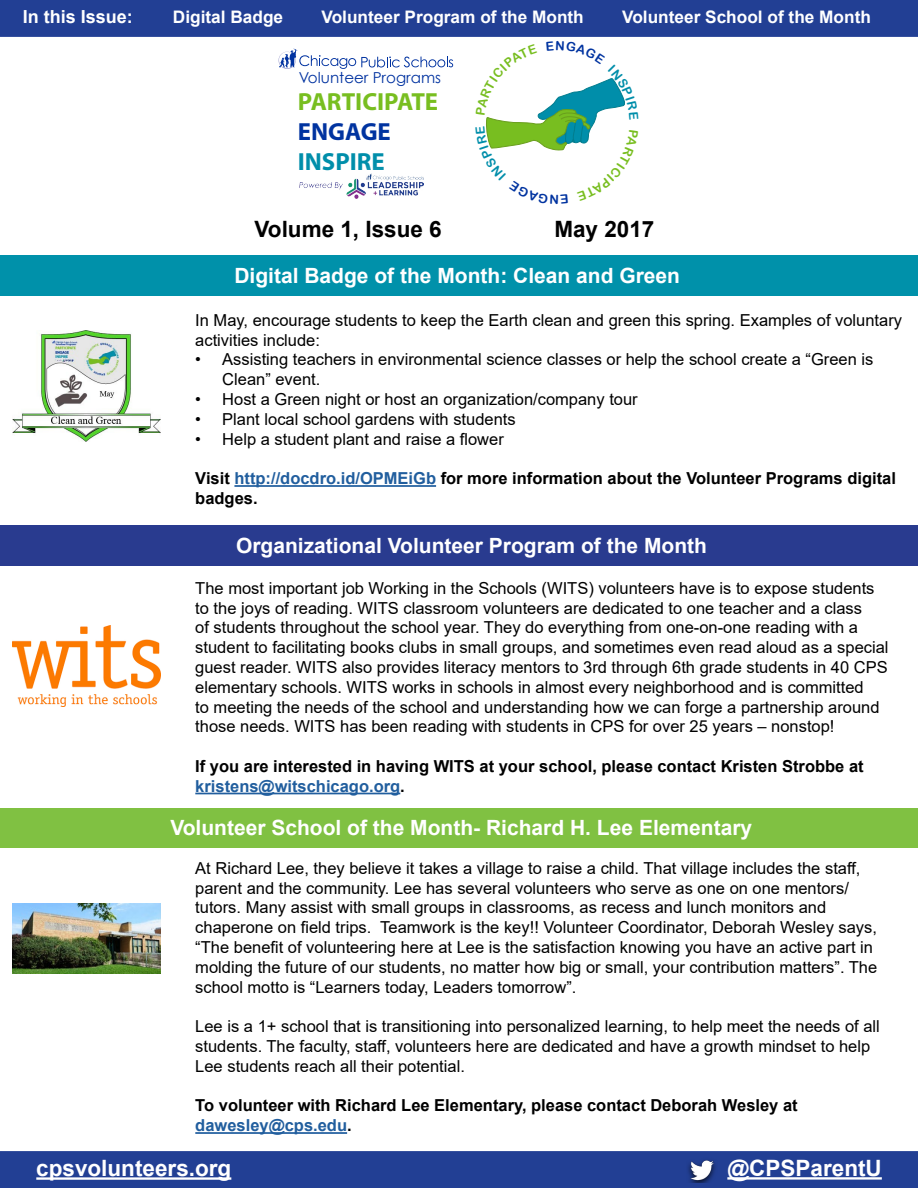
<style>
.page{position:relative;width:918px;height:1188px;background:#fff}
.page>*{position:absolute;margin:0;border:0;box-sizing:border-box;transform-origin:0 0}
.t1{font:700 24.75px "Myriad Pro";color:#78be20}
.t2{font:700 24.75px "Myriad Pro";color:#008eaa}
.t3{font:700 24.75px "Myriad Pro";color:#0033a0}
.t4{font:700 22.5px "Arial";color:#fff}
.t5{font:700 22.5px "Arial";color:#000}
.t6{font:700 21px "Arial";color:#fff}
.t7{font:700 18px "Arial";color:#fff}
.t8{font:700 17.25px "Arial";color:#fff}
.t9{font:16.5px/19.8px "Arial";color:#000}
.t10{font:700 16.5px/19.8px "Arial";color:#000}
.t11{font:15.15px "Century Gothic";color:#0032a0}
.s1{color:#215e9e}
</style>
<div class="page">
<img style="left:299px;top:174px;width:125px;height:25px">
<svg style="left:278px;top:49px;width:175px;height:20px"></svg>
<div style="left:1px;top:1px;width:916px;height:35px;background:#223f94"></div>
<div style="left:0;top:0;width:918px;height:37px;border:2px solid #223f94"></div>
<div style="left:1px;top:1152px;width:916px;height:35px;background:#223f94"></div>
<div style="left:0;top:1151px;width:918px;height:37px;border:2px solid #223f94"></div>
<div style="left:0;top:255px;width:918px;height:41px;background:#0091aa"></div>
<div style="left:0;top:526px;width:918px;height:40px;background:#293b8f"></div>
<div style="left:0;top:808px;width:918px;height:40px;background:#80c142"></div>
<hr style="left:36px;top:1177px;width:195px;height:3px;background:#fff">
<hr style="left:727px;top:1177px;width:155px;height:3px;background:#fff">
<img style="left:688px;top:1160px;width:28px;height:22px">
<hr style="left:195px;top:793px;width:205px;height:1px;background:#215e9e">
<hr style="left:234px;top:485px;width:202px;height:2px;background:#215e9e">
<hr style="left:195px;top:1132px;width:152px;height:2px;background:#215e9e">
<img style="left:13px;top:903px;width:147px;height:71px">
<img style="left:13px;top:626px;width:148px;height:81px">
<img style="left:13px;top:331px;width:148px;height:110px">
<svg style="left:486px;top:78px;width:139px;height:73px"></svg>
<p class="t7" style="left:23px;top:4px;width:112px">In this Issue:</p>
<p class="t8" style="left:173px;top:5px;width:112px">Digital Badge</p>
<p class="t8" style="left:322px;top:5px;width:264px">Volunteer Program of the Month</p>
<p class="t8" style="left:622px;top:5px;width:250px">Volunteer School of the Month</p>
<p class="t11" style="left:299px;top:68px;width:144px">Volunteer Programs</p>
<h1 class="t1" style="left:298px;top:86px;width:142px">PARTICIPATE</h1>
<h1 class="t3" style="left:298px;top:116px;width:95px">ENGAGE</h1>
<h1 class="t2" style="left:298px;top:145px;width:89px">INSPIRE</h1>
<h2 class="t5" style="left:255px;top:214px;width:189px">Volume 1, Issue 6</h2>
<h2 class="t5" style="left:554px;top:214px;width:102px">May 2017</h2>
<p class="t6" style="left:234px;top:261px;width:447px">Digital Badge of the Month: Clean and Green</p>
<p class="t9" style="left:195px;top:310px;width:708px">In May, encourage students to keep the Earth clean and green this spring. Examples of voluntary activities include:</p>
<p class="t9" style="left:222px;top:350px;width:653px;text-indent:-27px">• Assisting teachers in environmental science classes or help the school create a “Green is<br>Clean” event.</p>
<p class="t9" style="left:195px;top:389px;width:444px">• Host a Green night or host an organization/company tour</p>
<p class="t9" style="left:195px;top:409px;width:322px">• Plant local school gardens with students</p>
<p class="t9" style="left:195px;top:429px;width:310px">• Help a student plant and raise a flower</p>
<p class="t10" style="left:195px;top:469px;width:702px">Visit <span class="s1">http://docdro.id/OPMEiGb</span> for more information about the Volunteer Programs digital badges.</p>
<p class="t6" style="left:236px;top:531px;width:472px">Organizational Volunteer Program of the Month</p>
<p class="t9" style="left:195px;top:578px;width:695px">The most important job Working in the Schools (WITS) volunteers have is to expose students to the joys of reading. WITS classroom volunteers are dedicated to one teacher and a class<br>of students throughout the school year. They do everything from one-on-one reading with a student to facilitating books clubs in small groups, and sometimes even read aloud as a special guest reader. WITS also provides literacy mentors to 3rd through 6th grade students in 40 CPS elementary schools. WITS works in schools in almost every neighborhood and is committed<br>to meeting the needs of the school and understanding how we can forge a partnership around those needs. WITS has been reading with students in CPS for over 25 years – nonstop!</p>
<p class="t10" style="left:195px;top:756px;width:670px">If you are interested in having WITS at your school, please contact Kristen Strobbe at <span class="s1">kristens@witschicago.org</span>.</p>
<p class="t6" style="left:170px;top:813px;width:583px">Volunteer School of the Month- Richard H. Lee Elementary</p>
<p class="t9" style="left:195px;top:858px;width:684px">At Richard Lee, they believe it takes a village to raise a child. That village includes the staff, parent and the community. Lee has several volunteers who serve as one on one mentors/ tutors. Many assist with small groups in classrooms, as recess and lunch monitors and chaperone on field trips. Teamwork is the key!! Volunteer Coordinator, Deborah Wesley says, “The benefit of volunteering here at Lee is the satisfaction knowing you have an active part in molding the future of our students, no matter how big or small, your contribution matters”. The school motto is “Learners today, Leaders tomorrow”.</p>
<p class="t9" style="left:195px;top:1016px;width:686px">Lee is a 1+ school that is transitioning into personalized learning, to help meet the needs of all students. The faculty, staff, volunteers here are dedicated and have a growth mindset to help<br>Lee students reach all their potential.</p>
<p class="t10" style="left:195px;top:1096px;width:604px">To volunteer with Richard Lee Elementary, please contact Deborah Wesley at <span class="s1">dawesley@cps.edu</span>.</p>
<h2 class="t4" style="left:36px;top:1152px;width:197px">cpsvolunteers.org</h2>
<h2 class="t4" style="left:727px;top:1152px;width:156px">@CPSParentU</h2>
</div>
